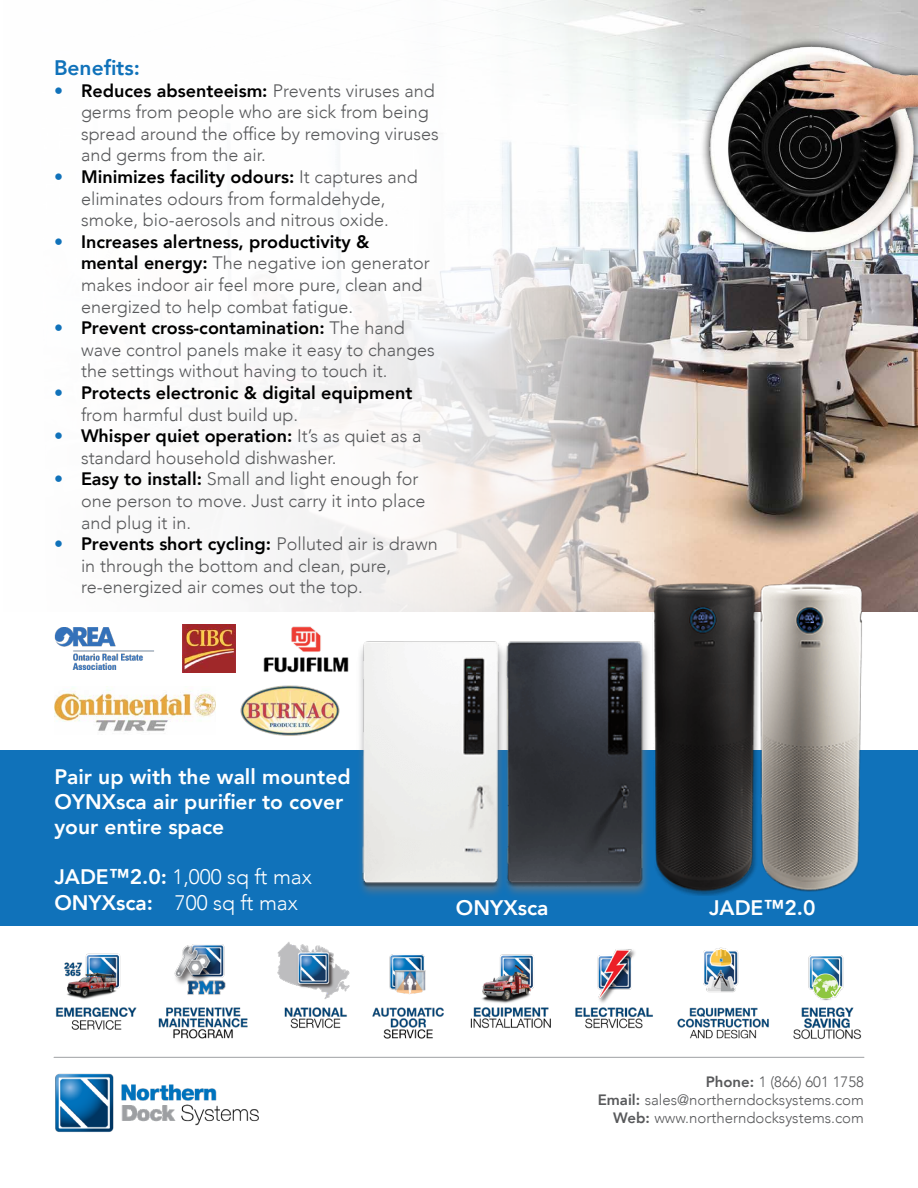
<style>
.page{position:relative;width:918px;height:1188px;background:#fff}
.page>*{position:absolute;margin:0;border:0;box-sizing:border-box;transform-origin:0 0}
.t1{font:800 21px/25.2px "Avenir";color:#fff}
.t2{font:300 21px/25.2px "Avenir";color:#fff}
.t3{font:800 21px "Avenir";color:#1072ba}
.t4{font:300 18px/21.6px "Avenir";color:#58595b}
.t5{font:800 18px/21.6px "Avenir";color:#000}
.t6{font:300 15px/18px "Avenir";color:#58595b;text-align:right}
.s1{font-weight:800;color:#1072ba}
.s2{font-weight:800;color:#000}
.s3{color:#1072ba}
.s4{font-weight:300;color:#58595b}
.s5{font-weight:800}
.s6{font-family:"Helvetica Neue";font-weight:700}
</style>
<div class="page">
<img style="left:56px;top:942px;width:806px;height:98px">
<img style="left:55px;top:1073px;width:203px;height:59px">
<hr style="left:54px;top:1057px;width:810px;height:1px;background:#9ea0a3">
<div style="left:0;top:751px;width:918px;height:175px;background:#1072ba"></div>
<img style="left:702px;top:0;width:216px;height:612px">
<svg style="left:261px;top:0;width:441px;height:612px"></svg>
<img style="left:702px;top:35px;width:216px;height:224px">
<img style="left:359px;top:641px;width:279px;height:254px">
<img style="left:638px;top:579px;width:254px;height:316px">
<img style="left:54px;top:628px;width:100px;height:41px">
<img style="left:183px;top:625px;width:52px;height:47px">
<img style="left:263px;top:627px;width:86px;height:45px">
<img style="left:240px;top:685px;width:100px;height:51px">
<img style="left:55px;top:688px;width:160px;height:44px">
<p class="t3" style="left:54px;top:51px;width:87px">Benefits:</p>
<p class="t4" style="left:81px;top:80px;width:359px;text-indent:-27px"><span class="s1">•</span> <span class="s2">Reduces absenteeism:</span> Prevents viruses and germs from people who are sick from being spread around the office by removing viruses and germs from the air.</p>
<p class="t4" style="left:54px;top:166px;width:365px;text-align:center"><span class="s1">•</span> <span class="s2">Minimizes facility odours:</span> It captures and eliminates odours from formaldehyde, smoke, bio-aerosols and nitrous oxide.</p>
<p class="t4" style="left:81px;top:231px;width:350px;text-indent:-27px"><span class="s1">•</span> <span class="s2">Increases alertness, productivity &amp; mental energy:</span> The negative ion generator makes indoor air feel more pure, clean and energized to help combat fatigue.</p>
<p class="t4" style="left:81px;top:317px;width:355px;text-indent:-27px"><span class="s1">•</span> <span class="s2">Prevent cross-contamination:</span> The hand wave control panels make it easy to changes the settings without having to touch it.</p>
<p class="t5" style="left:81px;top:382px;width:333px;text-indent:-27px"><span class="s3">•</span> Protects electronic &amp; digital equipment <span class="s4">from harmful dust build up.</span></p>
<p class="t4" style="left:81px;top:425px;width:342px;text-indent:-27px"><span class="s1">•</span> <span class="s2">Whisper quiet operation:</span> It’s as quiet as a standard household dishwasher.</p>
<p class="t4" style="left:81px;top:468px;width:346px;text-indent:-27px"><span class="s1">•</span> <span class="s2">Easy to install:</span> Small and light enough for one person to move. Just carry it into place and plug it in.</p>
<p class="t4" style="left:81px;top:533px;width:358px;text-indent:-27px"><span class="s1">•</span> <span class="s2">Prevents short cycling:</span> Polluted air is drawn in through the bottom and clean, pure, re-energized air comes out the top.</p>
<p class="t1" style="left:54px;top:764px;width:298px">Pair up with the wall mounted<br>OYNXsca air purifier to cover your entire space</p>
<p class="t2" style="left:54px;top:865px;width:259px"><span class="s5">JADE</span><span class="s6">™</span><span class="s5">2.0:</span> 1,000 sq ft max<br><span class="s5">ONYXsca:</span> 700 sq ft max</p>
<p class="t1" style="left:456px;top:895px;width:94px">ONYXsca</p>
<p class="t1" style="left:709px;top:895px;width:108px">JADE<span class="s6">™</span>2.0</p>
<p class="t6" style="left:598px;top:1073px;width:268px"><span class="s5">Phone:</span> 1 (866) 601 1758<br><span class="s5">Email:</span> sales@northerndocksystems.com<br><span class="s5">Web:</span> www.northerndocksystems.com</p>
</div>
